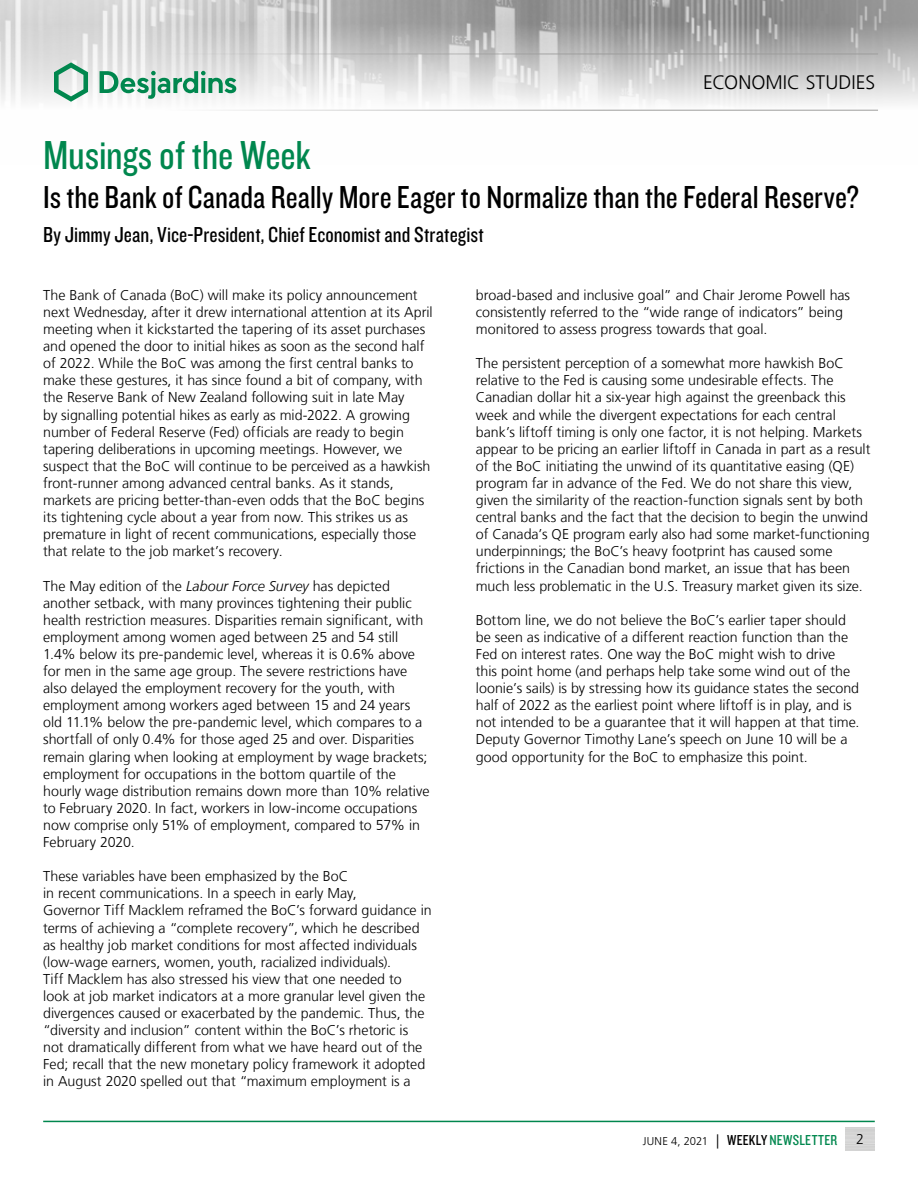
<style>
.page{position:relative;width:918px;height:1188px;background:#fff}
.page>*{position:absolute;margin:0;border:0;box-sizing:border-box;transform-origin:0 0}
.t1{font:42px "Knockout 29 Junior Ltweight";letter-spacing:-.005em;color:#00874e}
.t2{font:33px "Knockout 29 Junior Ltweight";color:#000}
.t3{font:22.5px "Knockout 29 Junior Ltweight";letter-spacing:.005em;color:#000}
.t4{font:300 19.5px "Frutiger LT";letter-spacing:.005em;color:#000}
.t5{font:300 14.25px/17.1px "Frutiger LT";color:#000}
.t6{font:300 11.25px "Frutiger LT";letter-spacing:.01em;color:#000}
.s1{font-style:italic}
.s2{font-size:14.25px}
.s3{font-family:"Knockout 29 Junior Ltweight";font-weight:400;font-size:15px}
.s4{font-family:"Knockout 29 Junior Ltweight";font-weight:400;font-size:15px;color:#00874e}
</style>
<div class="page">
<img style="left:0;top:0;width:918px;height:110px">
<hr style="left:0;top:54px;width:878px;height:1px;background:#9d9d9c">
<hr style="left:0;top:110px;width:878px;height:1px;background:#9d9d9c">
<svg style="left:54px;top:62px;width:34px;height:40px"></svg>
<svg style="left:100px;top:71px;width:136px;height:28px"></svg>
<hr style="left:43px;top:1121px;width:832px;height:1px;background:#00874e">
<h3 class="t4" style="left:703px;top:72px;width:174px">ECONOMIC STUDIES</h3>
<h1 class="t1" style="left:43px;top:128px;width:269px">Musings of the Week</h1>
<h1 class="t2" style="left:43px;top:176px;width:817px">Is the Bank of Canada Really More Eager to Normalize than the Federal Reserve?</h1>
<h3 class="t3" style="left:43px;top:220px;width:442px">By Jimmy Jean, Vice-President, Chief Economist and Strategist</h3>
<p class="t5" style="left:43px;top:287px;width:391px">The Bank of Canada (BoC) will make its policy announcement next Wednesday, after it drew international attention at its April meeting when it kickstarted the tapering of its asset purchases and opened the door to initial hikes as soon as the second half</p>
<p class="t5" style="left:43px;top:355px;width:372px">of 2022. While the BoC was among the first central banks to</p>
<p class="t5" style="left:43px;top:372px;width:381px">make these gestures, it has since found a bit of company, with the Reserve Bank of New Zealand following suit in late May<br>by signalling potential hikes as early as mid-2022. A growing</p>
<p class="t5" style="left:43px;top:423px;width:362px">number of Federal Reserve (Fed) officials are ready to begin</p>
<p class="t5" style="left:43px;top:441px;width:389px">tapering deliberations in upcoming meetings. However, we suspect that the BoC will continue to be perceived as a hawkish front-runner among advanced central banks. As it stands, markets are pricing better-than-even odds that the BoC begins its tightening cycle about a year from now. This strikes us as premature in light of recent communications, especially those that relate to the job market’s recovery.</p>
<p class="t5" style="left:43px;top:577px;width:370px">The May edition of the <span class="s1">Labour Force Survey</span> has depicted another setback, with many provinces tightening their public</p>
<p class="t5" style="left:43px;top:612px;width:382px">health restriction measures. Disparities remain significant, with</p>
<p class="t5" style="left:43px;top:629px;width:386px">employment among women aged between 25 and 54 still 1.4% below its pre-pandemic level, whereas it is 0.6% above for men in the same age group. The severe restrictions have also delayed the employment recovery for the youth, with employment among workers aged between 15 and 24 years old 11.1% below the pre-pandemic level, which compares to a shortfall of only 0.4% for those aged 25 and over. Disparities remain glaring when looking at employment by wage brackets;</p>
<p class="t5" style="left:43px;top:765px;width:354px">employment for occupations in the bottom quartile of the</p>
<p class="t5" style="left:43px;top:783px;width:388px">hourly wage distribution remains down more than 10% relative to February 2020. In fact, workers in low-income occupations now comprise only 51% of employment, compared to 57% in February 2020.</p>
<p class="t5" style="left:43px;top:868px;width:390px">These variables have been emphasized by the BoC<br>in recent communications. In a speech in early May,<br>Governor Tiff Macklem reframed the BoC’s forward guidance in terms of achieving a “complete recovery”, which he described as healthy job market conditions for most affected individuals (low-wage earners, women, youth, racialized individuals).<br>Tiff Macklem has also stressed his view that one needed to<br>look at job market indicators at a more granular level given the divergences caused or exacerbated by the pandemic. Thus, the “diversity and inclusion” content within the BoC’s rhetoric is not dramatically different from what we have heard out of the Fed; recall that the new monetary policy framework it adopted in August 2020 spelled out that “maximum employment is a</p>
<p class="t5" style="left:476px;top:287px;width:376px">broad-based and inclusive goal” and Chair Jerome Powell has consistently referred to the “wide range of indicators” being monitored to assess progress towards that goal.</p>
<p class="t5" style="left:476px;top:355px;width:396px">The persistent perception of a somewhat more hawkish BoC relative to the Fed is causing some undesirable effects. The Canadian dollar hit a six-year high against the greenback this week and while the divergent expectations for each central bank’s liftoff timing is only one factor, it is not helping. Markets appear to be pricing an earlier liftoff in Canada in part as a result</p>
<p class="t5" style="left:476px;top:458px;width:380px">of the BoC initiating the unwind of its quantitative easing (QE)</p>
<p class="t5" style="left:476px;top:475px;width:394px">program far in advance of the Fed. We do not share this view, given the similarity of the reaction-function signals sent by both central banks and the fact that the decision to begin the unwind</p>
<p class="t5" style="left:476px;top:526px;width:395px">of Canada’s QE program early also had some market-functioning</p>
<p class="t5" style="left:476px;top:543px;width:388px">underpinnings; the BoC’s heavy footprint has caused some frictions in the Canadian bond market, an issue that has been much less problematic in the U.S. Treasury market given its size.</p>
<p class="t5" style="left:476px;top:612px;width:385px">Bottom line, we do not believe the BoC’s earlier taper should be seen as indicative of a different reaction function than the Fed on interest rates. One way the BoC might wish to drive this point home (and perhaps help take some wind out of the loonie’s sails) is by stressing how its guidance states the second half of 2022 as the earliest point where liftoff is in play, and is not intended to be a guarantee that it will happen at that time.<br>Deputy Governor Timothy Lane’s speech on June 10 will be a good opportunity for the BoC to emphasize this point.</p>
<p class="t6" style="left:643px;top:1135px;width:196px">JUNE 4, 2021 <span class="s2">|</span> <span class="s3">WEEKLY</span> <span class="s4">NEWSLETTER</span></p>
<p class="t5" style="left:856px;top:1131px;width:9px">2</p>
</div>
